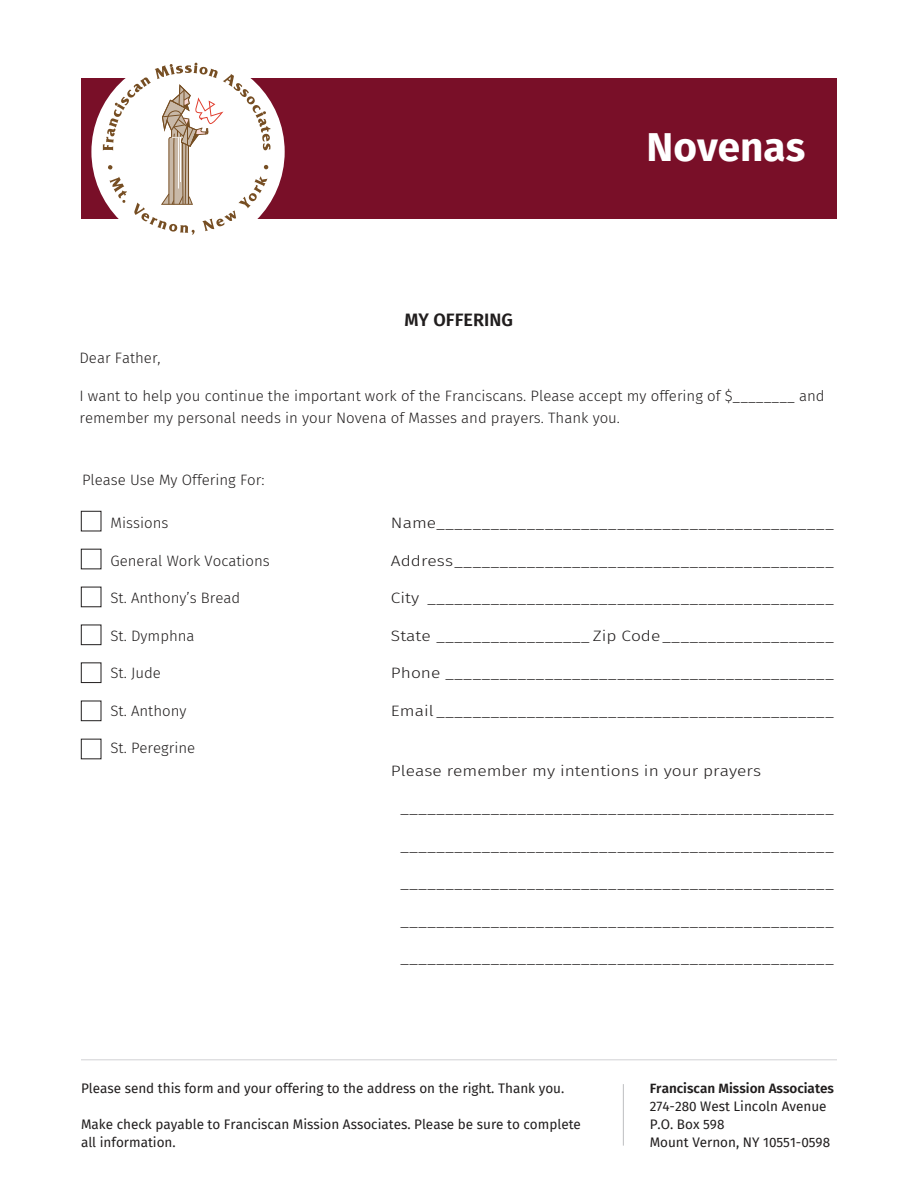
<style>
.page{position:relative;width:918px;height:1188px;background:#fff}
.page>*{position:absolute;margin:0;border:0;box-sizing:border-box;transform-origin:0 0}
.t1{font:700 40.5px "Fira Sans";color:#fff}
.t2{font:600 18px "Fira Sans";color:#211e1e}
.t3{font:300 15px "Fira Sans";color:#211e1e;scale:1.16 1}
.t4{font:300 15px/22.5px "Fira Sans";color:#211e1e}
.t5{font:13.5px/18px "Fira Sans";color:#211e1e}
.t6{font:600 13.5px "Fira Sans";color:#211e1e}
</style>
<div class="page">
<div style="left:81px;top:78px;width:756px;height:140px;background:#790f28"></div>
<div style="left:91px;top:55px;width:194px;height:193px;background:#fff;border-radius:50%"></div>
<svg style="left:103px;top:63px;width:168px;height:172px"></svg>
<hr style="left:81px;top:1059px;width:756px;height:1px;background:#d1d2d4">
<hr style="left:623px;top:1084px;width:1px;height:62px;background:#bdbec1">
<div style="left:81px;top:511px;width:20px;height:20px;background:#fff;border:1px solid #211e1e"></div>
<div style="left:81px;top:549px;width:20px;height:20px;background:#fff;border:1px solid #211e1e"></div>
<div style="left:81px;top:587px;width:20px;height:20px;background:#fff;border:1px solid #211e1e"></div>
<div style="left:81px;top:625px;width:20px;height:20px;background:#fff;border:1px solid #211e1e"></div>
<div style="left:81px;top:663px;width:20px;height:20px;background:#fff;border:1px solid #211e1e"></div>
<div style="left:81px;top:701px;width:20px;height:20px;background:#fff;border:1px solid #211e1e"></div>
<div style="left:81px;top:739px;width:20px;height:20px;background:#fff;border:1px solid #211e1e"></div>
<p class="t2" style="left:405px;top:304px;width:110px">MY OFFERING</p>
<h1 class="t1" style="left:647px;top:113px;width:160px">Novenas</h1>
<p class="t4" style="left:80px;top:347px;width:83px">Dear Father,</p>
<p class="t4" style="left:80px;top:384px;width:747px">I want to help you continue the important work of the Franciscans. Please accept my offering of $________ and remember my personal needs in your Novena of Masses and prayers. Thank you.</p>
<p class="t4" style="left:82px;top:468px;width:184px">Please Use My Offering For:</p>
<p class="t4" style="left:111px;top:512px;width:59px">Missions</p>
<p class="t4" style="left:111px;top:549px;width:161px">General Work Vocations</p>
<p class="t4" style="left:111px;top:587px;width:131px">St. Anthony’s Bread</p>
<p class="t4" style="left:111px;top:624px;width:86px">St. Dymphna</p>
<p class="t4" style="left:111px;top:662px;width:52px">St. Jude</p>
<p class="t4" style="left:111px;top:699px;width:77px">St. Anthony</p>
<p class="t4" style="left:111px;top:737px;width:86px">St. Peregrine</p>
<p class="t3" style="left:391px;top:512px;width:383px">Name____________________________________________</p>
<p class="t3" style="left:391px;top:550px;width:383px">Address__________________________________________</p>
<p class="t3" style="left:391px;top:587px;width:383px">City _____________________________________________</p>
<p class="t3" style="left:391px;top:625px;width:383px">State _________________ Zip Code___________________</p>
<p class="t3" style="left:391px;top:662px;width:383px">Phone ___________________________________________</p>
<p class="t3" style="left:391px;top:700px;width:383px">Email ____________________________________________</p>
<p class="t3" style="left:391px;top:760px;width:321px">Please remember my intentions in your prayers</p>
<p class="t3" style="left:400px;top:797px;width:376px">________________________________________________</p>
<p class="t3" style="left:400px;top:835px;width:376px">________________________________________________</p>
<p class="t3" style="left:400px;top:872px;width:376px">________________________________________________</p>
<p class="t3" style="left:400px;top:910px;width:376px">________________________________________________</p>
<p class="t3" style="left:400px;top:947px;width:376px">________________________________________________</p>
<p class="t5" style="left:81px;top:1079px;width:485px">Please send this form and your offering to the address on the right. Thank you.</p>
<p class="t5" style="left:81px;top:1115px;width:501px">Make check payable to Franciscan Mission Associates. Please be sure to complete all information.</p>
<p class="t6" style="left:650px;top:1078px;width:186px">Franciscan Mission Associates</p>
<p class="t5" style="left:650px;top:1097px;width:182px">274-280 West Lincoln Avenue<br>P.O. Box 598<br>Mount Vernon, NY 10551-0598</p>
</div>
